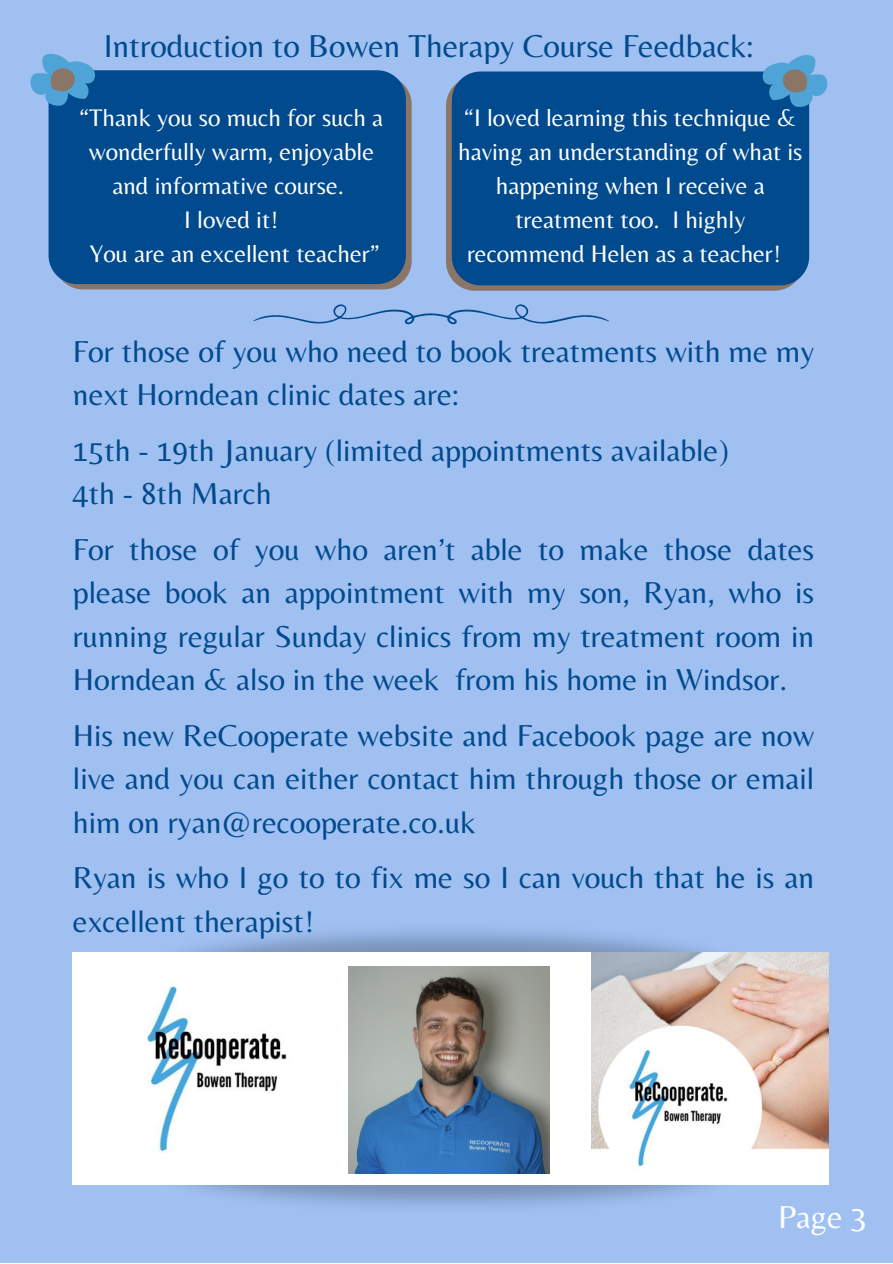
<style>
.page{position:relative;width:893px;height:1264px;background:#fff}
.page>*{position:absolute;margin:0;border:0;box-sizing:border-box;transform-origin:0 0}
.t1{font:33px "Belleza";color:#004a8d}
.t2{font:33px "Belleza";color:#fff}
.t3{font:31.5px/43.5px "Belleza";color:#004a8d}
.t4{font:24.9px/33.9px "Belleza";color:#fff;text-align:center}
</style>
<div class="page">
<div style="left:0;top:0;width:892px;height:1262px;background:#9fc0f1"></div>
<img style="left:115px;top:1184px;width:665px;height:23px">
<div style="left:128px;top:952px;width:638px;height:232px;background:#fff"></div>
<img style="left:348px;top:966px;width:202px;height:207px">
<div style="left:73px;top:952px;width:31px;height:232px;background:#fff"></div>
<img style="left:591px;top:952px;width:237px;height:232px">
<img style="left:104px;top:952px;width:183px;height:232px">
<svg style="left:66px;top:87px;width:345px;height:202px;background:#89796f"></svg>
<div style="left:49px;top:70px;width:357px;height:214px;background:#004a8d"></div>
<svg style="left:30px;top:54px;width:66px;height:52px"></svg>
<svg style="left:446px;top:88px;width:346px;height:203px;background:#867a75"></svg>
<div style="left:452px;top:71px;width:357px;height:214px;background:#004a8d"></div>
<svg style="left:761px;top:55px;width:66px;height:52px"></svg>
<svg style="left:252px;top:304px;width:356px;height:20px"></svg>
<p class="t1" style="left:104px;top:26px;width:651px">Introduction to Bowen Therapy Course Feedback:</p>
<p class="t4" style="left:79px;top:100px;width:305px">“Thank you so much for such a</p>
<p class="t4" style="left:89px;top:134px;width:287px">wonderfully warm, enjoyable</p>
<p class="t4" style="left:112px;top:168px;width:233px">and informative course.</p>
<p class="t4" style="left:184px;top:202px;width:96px">I loved it!</p>
<p class="t4" style="left:89px;top:236px;width:291px">You are an excellent teacher”</p>
<p class="t4" style="left:458px;top:100px;width:346px">“I loved learning this technique &amp; having an understanding of what is happening when I receive a treatment too. I highly recommend Helen as a teacher!</p>
<p class="t3" style="left:73px;top:329px;width:742px">For those of you who need to book treatments with me my next Horndean clinic dates are:</p>
<p class="t3" style="left:73px;top:428px;width:657px">15th - 19th January (limited appointments available)</p>
<p class="t3" style="left:73px;top:471px;width:200px">4th - 8th March</p>
<p class="t3" style="left:73px;top:527px;width:742px;text-align:justify">For those of you who aren’t able to make those dates please book an appointment with my son, Ryan, who is running regular Sunday clinics from my treatment room in Horndean &amp; also in the week from his home in Windsor.</p>
<p class="t3" style="left:73px;top:713px;width:742px;text-align:justify">His new ReCooperate website and Facebook page are now live and you can either contact him through those or email him on ryan@recooperate.co.uk</p>
<p class="t3" style="left:73px;top:855px;width:742px">Ryan is who I go to to fix me so I can vouch that he is an excellent therapist!</p>
<p class="t2" style="left:778px;top:1197px;width:90px">Page 3</p>
</div>
